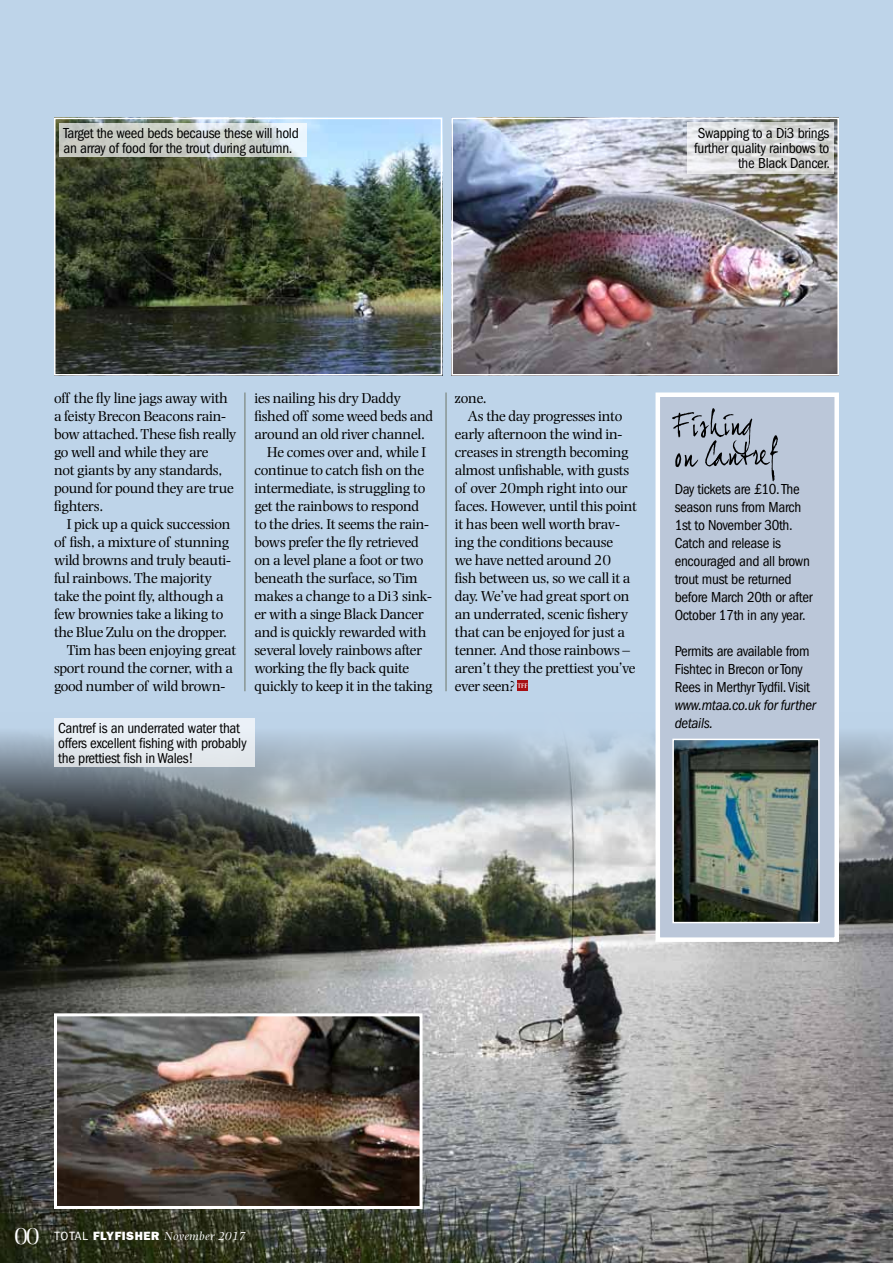
<style>
.page{position:relative;width:893px;height:1263px;background:#bed4e9}
.page>*{position:absolute;margin:0;border:0;box-sizing:border-box;transform-origin:0 0}
.t1{font:15px/18px "Photina MT Std";letter-spacing:-.02em;color:#000}
.t2{font:condensed 15px/18px "ITC Franklin Gothic Std";letter-spacing:-.02em;color:#000}
.t3{font:italic condensed 15px/18px "ITC Franklin Gothic Std";letter-spacing:-.02em;color:#000}
.t4{font:italic 12px "Photina MT Std";letter-spacing:.035em;color:#fff}
.t5{font:700 6px "Trajan Pro";color:#fff}
.s1{font-style:normal;font-size:24px}
.s2{font-family:"ITC Franklin Gothic Std";font-style:normal}
.s3{font-family:"ITC Franklin Gothic Std Hvy";font-style:normal}
</style>
<div class="page">
<img style="left:0;top:718px;width:893px;height:545px">
<img style="left:52px;top:1012px;width:372px;height:198px">
<div style="left:54px;top:718px;width:200px;height:49px;background:linear-gradient(to right,#e5eaf0,#e7edf2)"></div>
<img style="left:454px;top:121px;width:382px;height:251px">
<div style="left:451px;top:118px;width:388px;height:257px;border:2px solid #fff"></div>
<svg style="left:688px;top:123px;width:146px;height:51px;background:#dcdddd"></svg>
<img style="left:57px;top:121px;width:382px;height:251px">
<div style="left:54px;top:118px;width:388px;height:257px;border:2px solid #fff"></div>
<svg style="left:59px;top:123px;width:248px;height:34px;background:#ced3ce"></svg>
<svg style="left:653px;top:392px;width:188px;height:552px"></svg>
<svg style="left:672px;top:408px;width:106px;height:74px"></svg>
<img style="left:675px;top:742px;width:142px;height:178px">
<div style="left:672px;top:739px;width:148px;height:184px;border:2px solid #fff"></div>
<div style="left:517px;top:681px;width:11px;height:10px;background:#a70e12"></div>
<hr style="left:245px;top:392px;width:1px;height:299px;background:#6e7668">
<hr style="left:446px;top:392px;width:1px;height:299px;background:#6e7668">
<p class="t2" style="left:64px;top:125px;width:237px;line-height:15px">Target the weed beds because these will hold an array of food for the trout during autumn.</p>
<p class="t2" style="left:694px;top:125px;width:138px;line-height:15px;text-align:right">Swapping to a Di3 brings further quality rainbows to the Black Dancer.</p>
<p class="t1" style="left:54px;top:389px;width:184px">off the fly line jags away with a feisty Brecon Beacons rain&shy;bow attached. These fish really go well and while they are<br>not giants by any standards, pound for pound they are true fighters.</p>
<p class="t1" style="left:67px;top:515px;width:165px">I pick up a quick succession</p>
<p class="t1" style="left:54px;top:533px;width:177px">of fish, a mixture of stunning</p>
<p class="t1" style="left:54px;top:551px;width:179px">wild browns and truly beauti-</p>
<p class="t1" style="left:54px;top:569px;width:160px">ful rainbows. The majority</p>
<p class="t1" style="left:54px;top:587px;width:171px">take the point fly, although a</p>
<p class="t1" style="left:54px;top:605px;width:171px">few brownies take a liking to</p>
<p class="t1" style="left:54px;top:623px;width:175px">the Blue Zulu on the dropper.</p>
<p class="t1" style="left:67px;top:641px;width:171px">Tim has been enjoying great</p>
<p class="t1" style="left:54px;top:659px;width:181px">sport round the corner, with a</p>
<p class="t1" style="left:54px;top:677px;width:173px">good number of wild brown-</p>
<p class="t1" style="left:254px;top:389px;width:148px">ies nailing his dry Daddy</p>
<p class="t1" style="left:254px;top:407px;width:180px">fished off some weed beds and</p>
<p class="t1" style="left:254px;top:425px;width:172px">around an old river channel.</p>
<p class="t1" style="left:267px;top:443px;width:160px">He comes over and, while I</p>
<p class="t1" style="left:254px;top:461px;width:171px">continue to catch fish on the</p>
<p class="t1" style="left:254px;top:479px;width:172px">intermediate, is struggling to</p>
<p class="t1" style="left:254px;top:497px;width:166px">get the rainbows to respond</p>
<p class="t1" style="left:254px;top:515px;width:176px">to the dries. It seems the rain-</p>
<p class="t1" style="left:254px;top:533px;width:166px">bows prefer the fly retrieved</p>
<p class="t1" style="left:254px;top:551px;width:171px">on a level plane a foot or two</p>
<p class="t1" style="left:254px;top:569px;width:165px">beneath the surface, so Tim</p>
<p class="t1" style="left:254px;top:587px;width:179px">makes a change to a Di3 sink-</p>
<p class="t1" style="left:254px;top:605px;width:171px">er with a singe Black Dancer</p>
<p class="t1" style="left:254px;top:623px;width:173px">and is quickly rewarded with</p>
<p class="t1" style="left:254px;top:641px;width:169px">several lovely rainbows after</p>
<p class="t1" style="left:254px;top:659px;width:156px">working the fly back quite</p>
<p class="t1" style="left:254px;top:677px;width:180px">quickly to keep it in the taking</p>
<p class="t2" style="left:58px;top:720px;width:190px;line-height:15px">Cantref is an underrated water that offers excellent fishing with probably the prettiest fish in Wales!</p>
<p class="t1" style="left:455px;top:389px;width:33px">zone.</p>
<p class="t1" style="left:468px;top:407px;width:156px">As the day progresses into</p>
<p class="t1" style="left:455px;top:425px;width:169px">early afternoon the wind in-</p>
<p class="t1" style="left:455px;top:443px;width:175px">creases in strength becoming</p>
<p class="t1" style="left:455px;top:461px;width:176px">almost unfishable, with gusts</p>
<p class="t1" style="left:455px;top:479px;width:174px">of over 20mph right into our</p>
<p class="t1" style="left:455px;top:497px;width:184px">faces. However, until this point</p>
<p class="t1" style="left:455px;top:515px;width:167px">it has been well worth brav-</p>
<p class="t1" style="left:455px;top:533px;width:160px">ing the conditions because</p>
<p class="t1" style="left:455px;top:551px;width:158px">we have netted around 20</p>
<p class="t1" style="left:455px;top:569px;width:177px">fish between us, so we call it a</p>
<p class="t1" style="left:455px;top:587px;width:176px">day. We’ve had great sport on</p>
<p class="t1" style="left:455px;top:605px;width:175px">an underrated, scenic fishery</p>
<p class="t1" style="left:455px;top:623px;width:172px">that can be enjoyed for just a</p>
<p class="t1" style="left:455px;top:641px;width:177px">tenner. And those rainbows –</p>
<p class="t1" style="left:455px;top:659px;width:182px">aren’t they the prettiest you’ve</p>
<p class="t1" style="left:455px;top:677px;width:62px">ever seen?</p>
<p class="t5" style="left:517px;top:682px;width:12px">TFF</p>
<p class="t2" style="left:675px;top:480px;width:139px">Day tickets are £10. The season runs from March<br>1st to November 30th.<br>Catch and release is encouraged and all brown trout must be returned before March 20th or after<br>October 17th in any year.</p>
<p class="t2" style="left:675px;top:642px;width:137px">Permits are available from<br>Fishtec in Brecon or Tony<br>Rees in Merthyr Tydfil. Visit</p>
<p class="t3" style="left:675px;top:696px;width:143px">www.mtaa.co.uk for further details.</p>
<p class="t4" style="left:14px;top:1229px;width:233px"><span class="s1">00</span> <span class="s2">total</span> <span class="s3">FLYFISHER</span> November 2017</p>
</div>
